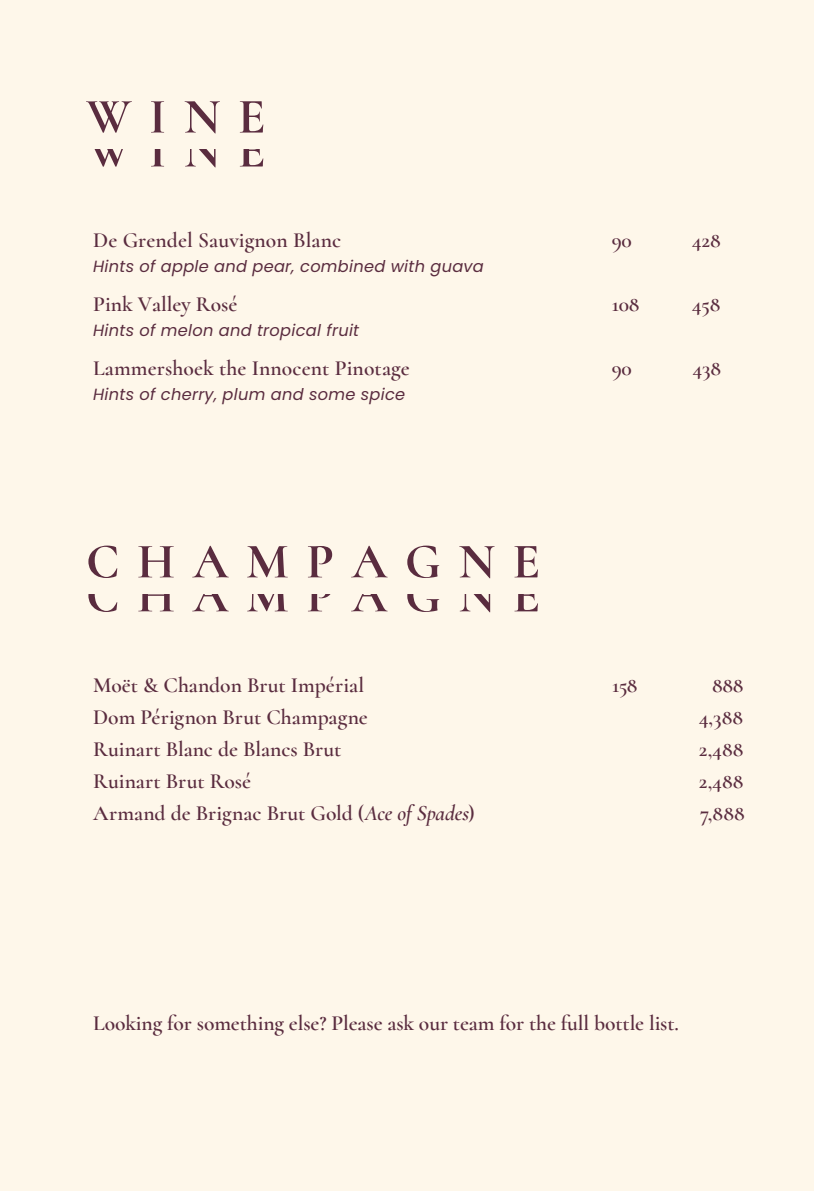
<style>
.page{position:relative;width:814px;height:1191px;background:#fef7ea}
.page>*{position:absolute;margin:0;border:0;box-sizing:border-box;transform-origin:0 0}
.t1{font:700 50px "Cormorant";letter-spacing:.35em;color:#5a2c3f}
.t2{font:600 21.6px "Cormorant";color:#5a2c3f}
.t3{font:italic 16.2px "Poppins";letter-spacing:.015em;color:#5a2c3f}
.s1{font-style:italic}
</style>
<div class="page">
<h1 class="t1" style="left:86px;top:86px;width:181px">WINE</h1>
<h1 class="t1" style="left:86px;top:120px;width:181px">WINE</h1>
<p class="t2" style="left:93px;top:227px;width:250px">De Grendel Sauvignon Blanc</p>
<p class="t2" style="left:612px;top:227px;width:21px">90</p>
<p class="t2" style="left:692px;top:227px;width:30px">428</p>
<p class="t3" style="left:93px;top:257px;width:392px">Hints of apple and pear, combined with guava</p>
<p class="t2" style="left:93px;top:291px;width:146px">Pink Valley Rosé</p>
<p class="t2" style="left:612px;top:291px;width:29px">108</p>
<p class="t2" style="left:692px;top:291px;width:30px">458</p>
<p class="t3" style="left:93px;top:321px;width:267px">Hints of melon and tropical fruit</p>
<p class="t2" style="left:93px;top:355px;width:318px">Lammershoek the Innocent Pinotage</p>
<p class="t2" style="left:612px;top:355px;width:21px">90</p>
<p class="t2" style="left:692px;top:355px;width:30px">438</p>
<p class="t3" style="left:93px;top:385px;width:313px">Hints of cherry, plum and some spice</p>
<h1 class="t1" style="left:86px;top:530px;width:456px">CHAMPAGNE</h1>
<h1 class="t1" style="left:86px;top:564px;width:456px">CHAMPAGNE</h1>
<p class="t2" style="left:93px;top:671px;width:272px">Moët &amp; Chandon Brut Impérial</p>
<p class="t2" style="left:612px;top:671px;width:27px">158</p>
<p class="t2" style="left:712px;top:671px;width:33px">888</p>
<p class="t2" style="left:93px;top:703px;width:276px">Dom Pérignon Brut Champagne</p>
<p class="t2" style="left:699px;top:703px;width:46px">4,388</p>
<p class="t2" style="left:93px;top:735px;width:250px">Ruinart Blanc de Blancs Brut</p>
<p class="t2" style="left:699px;top:735px;width:46px">2,488</p>
<p class="t2" style="left:93px;top:767px;width:159px">Ruinart Brut Rosé</p>
<p class="t2" style="left:699px;top:767px;width:46px">2,488</p>
<p class="t2" style="left:93px;top:800px;width:383px">Armand de Brignac Brut Gold (<span class="s1">Ace of Spades</span>)</p>
<p class="t2" style="left:700px;top:800px;width:46px">7,888</p>
<p class="t2" style="left:93px;top:1009px;width:587px">Looking for something else? Please ask our team for the full bottle list.</p>
</div>
